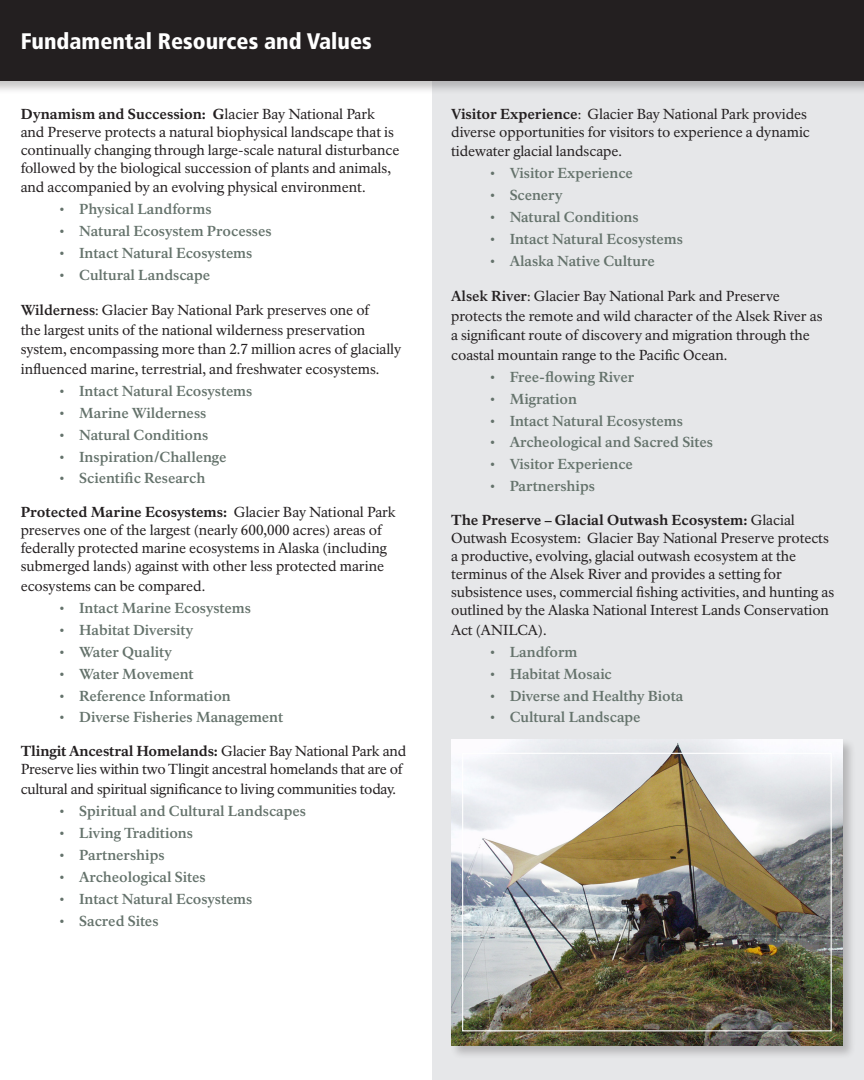
<style>
.page{position:relative;width:864px;height:1080px;background:#fff}
.page>*{position:absolute;margin:0;border:0;box-sizing:border-box;transform-origin:0 0}
.Heading_white_center{font:900 condensed 22.5px "Frutiger LT Std";color:#fff}
.Body_before_bullets{font:14.25px/18px "NPS Rawlinson OT";letter-spacing:-.005em;color:#231f20}
.t1{font:700 14.25px "NPS Rawlinson OT";letter-spacing:-.005em;color:#64726b}
.s1{font-weight:800}
.s2{font-weight:400}
.s3{font-weight:700}
</style>
<div class="page">
<div style="left:432px;top:81px;width:432px;height:999px;background:#e6e7e9"></div>
<div style="left:0;top:0;width:864px;height:95px;background:#231f20;opacity:.25"></div>
<div style="left:0;top:0;width:864px;height:81px;background:#231f20"></div>
<div style="left:449px;top:739px;width:408px;height:320px;background:#231f20;opacity:.25"></div>
<img style="left:451px;top:740px;width:392px;height:305px">
<div style="left:462px;top:753px;width:370px;height:278px;border:1px solid #fff"></div>
<p class="Heading_white_center" style="left:21px;top:28px;width:352px">Fundamental Resources and Values</p>
<p class="Body_before_bullets" style="left:21px;top:105px;width:380px"><span class="s1">Dynamism and Succession: G</span>lacier Bay National Park and Preserve protects a natural biophysical landscape that is continually changing through large-scale natural disturbance followed by the biological succession of plants and animals,</p>
<p class="Body_before_bullets" style="left:21px;top:178px;width:346px">and accompanied by an evolving physical environment.</p>
<p class="t1" style="left:59px;top:201px;width:154px"><span class="s2">•</span> Physical Landforms</p>
<p class="t1" style="left:59px;top:222px;width:214px"><span class="s2">•</span> Natural Ecosystem Processes</p>
<p class="t1" style="left:59px;top:244px;width:195px"><span class="s2">•</span> Intact Natural Ecosystems</p>
<p class="t1" style="left:59px;top:266px;width:153px"><span class="s2">•</span> Cultural Landscape</p>
<p class="Body_before_bullets" style="left:21px;top:301px;width:382px;line-height:19.5px"><span class="s3">Wilderness</span>: Glacier Bay National Park preserves one of<br>the largest units of the national wilderness preservation system, encompassing more than 2.7 million acres of glacially influenced marine, terrestrial, and freshwater ecosystems.</p>
<p class="t1" style="left:59px;top:382px;width:195px"><span class="s2">•</span> Intact Natural Ecosystems</p>
<p class="t1" style="left:59px;top:404px;width:149px"><span class="s2">•</span> Marine Wilderness</p>
<p class="t1" style="left:59px;top:426px;width:151px"><span class="s2">•</span> Natural Conditions</p>
<p class="t1" style="left:59px;top:448px;width:169px"><span class="s2">•</span> Inspiration/Challenge</p>
<p class="t1" style="left:59px;top:470px;width:148px"><span class="s2">•</span> Scientific Research</p>
<p class="Body_before_bullets" style="left:21px;top:504px;width:377px"><span class="s1">Protected Marine Ecosystems:</span> Glacier Bay National Park preserves one of the largest (nearly 600,000 acres) areas of federally protected marine ecosystems in Alaska (including submerged lands) against with other less protected marine</p>
<p class="Body_before_bullets" style="left:21px;top:577px;width:186px">ecosystems can be compared.</p>
<p class="t1" style="left:59px;top:599px;width:193px"><span class="s2">•</span> Intact Marine Ecosystems</p>
<p class="t1" style="left:59px;top:621px;width:136px"><span class="s2">•</span> Habitat Diversity</p>
<p class="t1" style="left:59px;top:643px;width:114px"><span class="s2">•</span> Water Quality</p>
<p class="t1" style="left:59px;top:665px;width:136px"><span class="s2">•</span> Water Movement</p>
<p class="t1" style="left:59px;top:687px;width:173px"><span class="s2">•</span> Reference Information</p>
<p class="t1" style="left:59px;top:709px;width:226px"><span class="s2">•</span> Diverse Fisheries Management</p>
<p class="Body_before_bullets" style="left:21px;top:743px;width:387px"><span class="s1">Tlingit Ancestral Homelands:</span> Glacier Bay National Park and<br>Preserve lies within two Tlingit ancestral homelands that are of</p>
<p class="Body_before_bullets" style="left:21px;top:780px;width:377px">cultural and spiritual significance to living communities today.</p>
<p class="t1" style="left:59px;top:802px;width:249px"><span class="s2">•</span> Spiritual and Cultural Landscapes</p>
<p class="t1" style="left:59px;top:824px;width:136px"><span class="s2">•</span> Living Traditions</p>
<p class="t1" style="left:59px;top:846px;width:107px"><span class="s2">•</span> Partnerships</p>
<p class="t1" style="left:59px;top:868px;width:148px"><span class="s2">•</span> Archeological Sites</p>
<p class="t1" style="left:59px;top:890px;width:195px"><span class="s2">•</span> Intact Natural Ecosystems</p>
<p class="t1" style="left:59px;top:912px;width:101px"><span class="s2">•</span> Sacred Sites</p>
<p class="Body_before_bullets" style="left:451px;top:105px;width:360px"><span class="s1">Visitor Experience</span>: Glacier Bay National Park provides diverse opportunities for visitors to experience a dynamic</p>
<p class="Body_before_bullets" style="left:451px;top:142px;width:172px">tidewater glacial landscape.</p>
<p class="t1" style="left:489px;top:165px;width:145px"><span class="s2">•</span> Visitor Experience</p>
<p class="t1" style="left:489px;top:186px;width:75px"><span class="s2">•</span> Scenery</p>
<p class="t1" style="left:489px;top:208px;width:151px"><span class="s2">•</span> Natural Conditions</p>
<p class="t1" style="left:489px;top:230px;width:195px"><span class="s2">•</span> Intact Natural Ecosystems</p>
<p class="t1" style="left:489px;top:252px;width:167px"><span class="s2">•</span> Alaska Native Culture</p>
<p class="Body_before_bullets" style="left:451px;top:287px;width:373px;line-height:19.5px"><span class="s3">Alsek River</span>: Glacier Bay National Park and Preserve protects the remote and wild character of the Alsek River as a significant route of discovery and migration through the coastal mountain range to the Pacific Ocean.</p>
<p class="t1" style="left:489px;top:368px;width:146px"><span class="s2">•</span> Free-flowing River</p>
<p class="t1" style="left:489px;top:390px;width:89px"><span class="s2">•</span> Migration</p>
<p class="t1" style="left:489px;top:412px;width:195px"><span class="s2">•</span> Intact Natural Ecosystems</p>
<p class="t1" style="left:489px;top:434px;width:225px"><span class="s2">•</span> Archeological and Sacred Sites</p>
<p class="t1" style="left:489px;top:456px;width:145px"><span class="s2">•</span> Visitor Experience</p>
<p class="t1" style="left:489px;top:478px;width:107px"><span class="s2">•</span> Partnerships</p>
<p class="Body_before_bullets" style="left:451px;top:511px;width:385px"><span class="s1">The Preserve – Glacial Outwash Ecosystem:</span> Glacial Outwash Ecosystem: Glacier Bay National Preserve protects a productive, evolving, glacial outwash ecosystem at the terminus of the Alsek River and provides a setting for subsistence uses, commercial fishing activities, and hunting as outlined by the Alaska National Interest Lands Conservation</p>
<p class="Body_before_bullets" style="left:451px;top:621px;width:97px">Act (ANILCA).</p>
<p class="t1" style="left:489px;top:643px;width:90px"><span class="s2">•</span> Landform</p>
<p class="t1" style="left:489px;top:665px;width:124px"><span class="s2">•</span> Habitat Mosaic</p>
<p class="t1" style="left:489px;top:687px;width:195px"><span class="s2">•</span> Diverse and Healthy Biota</p>
<p class="t1" style="left:489px;top:709px;width:153px"><span class="s2">•</span> Cultural Landscape</p>
</div>
